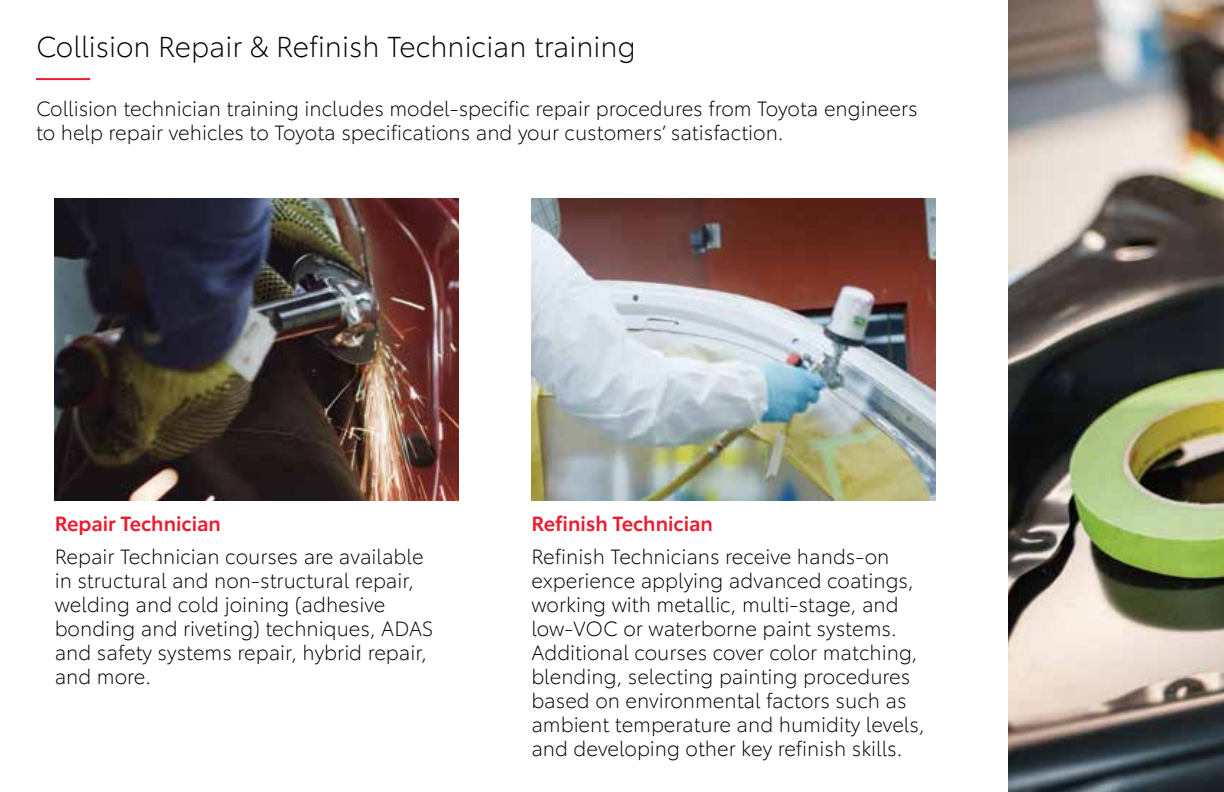
<style>
.page{position:relative;width:1224px;height:792px;background:#fff}
.page>*{position:absolute;margin:0;border:0;box-sizing:border-box;transform-origin:0 0}
.t1{font:300 28px "Toyota Type";color:#000}
.t2{font:300 20px/24px "Toyota Type";color:#000}
.subhead_10pt{font:600 20px "Toyota Type";color:#ed1b2f}
</style>
<div class="page">
<img style="left:55px;top:198px;width:404px;height:303px">
<img style="left:531px;top:198px;width:405px;height:303px">
<img style="left:1008px;top:0;width:216px;height:792px">
<hr style="left:36px;top:78px;width:54px;height:2px;background:#ed1b2f">
<p class="t1" style="left:36px;top:27px;width:601px">Collision Repair &amp; Refinish Technician training</p>
<p class="t2" style="left:36px;top:96px;width:883px">Collision technician training includes model-specific repair procedures from Toyota engineers to help repair vehicles to Toyota specifications and your customers’ satisfaction.</p>
<p class="subhead_10pt" style="left:55px;top:508px;width:168px">Repair Technician</p>
<p class="t2" style="left:55px;top:543px;width:380px">Repair Technician courses are available in structural and non-structural repair, welding and cold joining (adhesive bonding and riveting) techniques, ADAS and safety systems repair, hybrid repair, and more.</p>
<p class="subhead_10pt" style="left:531px;top:508px;width:183px">Refinish Technician</p>
<p class="t2" style="left:531px;top:543px;width:395px">Refinish Technicians receive hands-on experience applying advanced coatings, working with metallic, multi-stage, and low-VOC or waterborne paint systems.<br>Additional courses cover color matching, blending, selecting painting procedures based on environmental factors such as ambient temperature and humidity levels, and developing other key refinish skills.</p>
</div>
